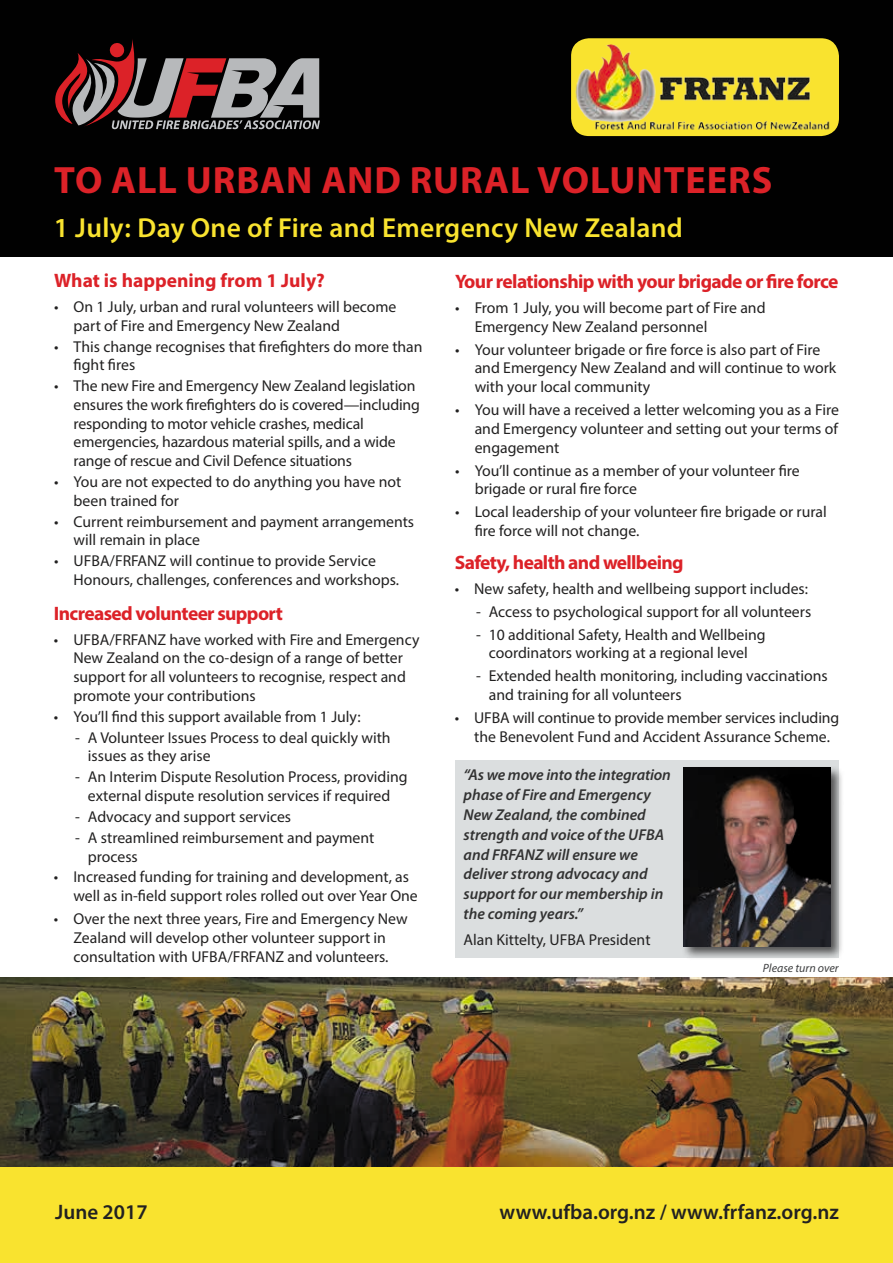
<style>
.page{position:relative;width:893px;height:1263px;background:#fff}
.page>*{position:absolute;margin:0;border:0;box-sizing:border-box;transform-origin:0 0}
.t1{font:700 38.25px "Myriad Pro";letter-spacing:.025em;color:#dc2228}
.t2{font:600 27.6px "Myriad Pro";letter-spacing:.01em;color:#f9e32f}
.t3{font:600 21px "Myriad Pro";color:#222121}
.t4{font:700 19.5px "Myriad Pro";letter-spacing:-.03em;color:#dc2228}
.t5{font:700 19.5px "Myriad Pro";color:#dc2228}
.t6{font:15.75px/18.8px "Myriad Pro";color:#222121}
.t7{font:italic 600 15.75px/19.8px "Myriad Pro";color:#323232}
.t8{font:italic 12px "Myriad Pro";color:#404142}
</style>
<div class="page">
<div style="left:0;top:1164px;width:893px;height:99px;background:#f9e32f"></div>
<div style="left:0;top:0;width:893px;height:256px;background:#010101"></div>
<div style="left:571px;top:38px;width:268px;height:98px;background:#f9e32f;border-radius:18px"></div>
<img style="left:571px;top:44px;width:265px;height:88px">
<svg style="left:55px;top:39px;width:265px;height:90px"></svg>
<img style="left:0;top:977px;width:893px;height:189px">
<div style="left:455px;top:760px;width:384px;height:198px;background:#dbdedf"></div>
<div style="left:681px;top:766px;width:164px;height:194px;background:#222121;opacity:.75"></div>
<img style="left:683px;top:768px;width:147px;height:178px">
<h1 class="t1" style="left:54px;top:155px;width:719px">TO ALL URBAN AND RURAL VOLUNTEERS</h1>
<h2 class="t2" style="left:54px;top:210px;width:630px">1 July: Day One of Fire and Emergency New Zealand</h2>
<p class="t5" style="left:54px;top:267px;width:272px">What is happening from 1 July?</p>
<p class="t6" style="left:74px;top:297px;width:324px;text-indent:-19px">• On 1 July, urban and rural volunteers will become part of Fire and Emergency New Zealand</p>
<p class="t6" style="left:74px;top:337px;width:350px;text-indent:-19px">• This change recognises that firefighters do more than fight fires</p>
<p class="t6" style="left:74px;top:376px;width:348px;text-indent:-19px">• The new Fire and Emergency New Zealand legislation ensures the work firefighters do is covered—including responding to motor vehicle crashes, medical emergencies, hazardous material spills, and a wide range of rescue and Civil Defence situations</p>
<p class="t6" style="left:74px;top:472px;width:329px;text-indent:-19px">• You are not expected to do anything you have not been trained for</p>
<p class="t6" style="left:74px;top:512px;width:342px;text-indent:-19px">• Current reimbursement and payment arrangements will remain in place</p>
<p class="t6" style="left:74px;top:551px;width:327px;text-indent:-19px">• UFBA/FRFANZ will continue to provide Service<br>Honours, challenges, conferences and workshops.</p>
<p class="t4" style="left:54px;top:600px;width:231px">Increased volunteer support</p>
<p class="t6" style="left:73px;top:630px;width:348px;text-indent:-19px">• UFBA/FRFANZ have worked with Fire and Emergency New Zealand on the co-design of a range of better support for all volunteers to recognise, respect and promote your contributions</p>
<p class="t6" style="left:54px;top:707px;width:308px">• You’ll find this support available from 1 July:</p>
<p class="t6" style="left:88px;top:728px;width:304px;text-indent:-13px">- A Volunteer Issues Process to deal quickly with issues as they arise</p>
<p class="t6" style="left:75px;top:767px;width:334px;text-align:center">- An Interim Dispute Resolution Process, providing external dispute resolution services if required</p>
<p class="t6" style="left:75px;top:807px;width:218px">- Advocacy and support services</p>
<p class="t6" style="left:88px;top:828px;width:288px;text-indent:-13px">- A streamlined reimbursement and payment process</p>
<p class="t6" style="left:73px;top:867px;width:346px;text-indent:-19px">• Increased funding for training and development, as well as in-field support roles rolled out over Year One</p>
<p class="t6" style="left:54px;top:909px;width:355px;text-align:center">• Over the next three years, Fire and Emergency New<br>Zealand will develop other volunteer support in consultation with UFBA/FRFANZ and volunteers.</p>
<p class="t4" style="left:455px;top:269px;width:385px">Your relationship with your brigade or fire force</p>
<p class="t6" style="left:475px;top:298px;width:292px;text-indent:-19px">• From 1 July, you will become part of Fire and<br>Emergency New Zealand personnel</p>
<p class="t6" style="left:475px;top:340px;width:363px;text-indent:-19px">• Your volunteer brigade or fire force is also part of Fire and Emergency New Zealand and will continue to work with your local community</p>
<p class="t6" style="left:475px;top:400px;width:366px;text-align:justify;text-indent:-19px">• You will have a received a letter welcoming you as a Fire and Emergency volunteer and setting out your terms of engagement</p>
<p class="t6" style="left:475px;top:461px;width:327px;text-indent:-19px">• You’ll continue as a member of your volunteer fire brigade or rural fire force</p>
<p class="t6" style="left:475px;top:502px;width:354px;text-indent:-19px">• Local leadership of your volunteer fire brigade or rural fire force will not change.</p>
<p class="t4" style="left:455px;top:549px;width:230px">Safety, health and wellbeing</p>
<p class="t6" style="left:455px;top:579px;width:355px">• New safety, health and wellbeing support includes:</p>
<p class="t6" style="left:476px;top:602px;width:337px">- Access to psychological support for all volunteers</p>
<p class="t6" style="left:476px;top:625px;width:291px;text-align:center">- 10 additional Safety, Health and Wellbeing coordinators working at a regional level</p>
<p class="t6" style="left:489px;top:666px;width:340px;text-indent:-13px">- Extended health monitoring, including vaccinations and training for all volunteers</p>
<p class="t6" style="left:474px;top:708px;width:366px;text-indent:-19px">• UFBA will continue to provide member services including the Benevolent Fund and Accident Assurance Scheme.</p>
<p class="t7" style="left:463px;top:765px;width:209px">“As we move into the integration phase of Fire and Emergency<br>New Zealand, the combined strength and voice of the UFBA and FRFANZ will ensure we deliver strong advocacy and support for our membership in the coming years.”</p>
<p class="t6" style="left:463px;top:930px;width:189px">Alan Kittelty, UFBA President</p>
<p class="t8" style="left:763px;top:961px;width:77px">Please turn over</p>
<h3 class="t3" style="left:55px;top:1199px;width:94px">June 2017</h3>
<h3 class="t3" style="left:500px;top:1199px;width:341px">www.ufba.org.nz / www.frfanz.org.nz</h3>
</div>
